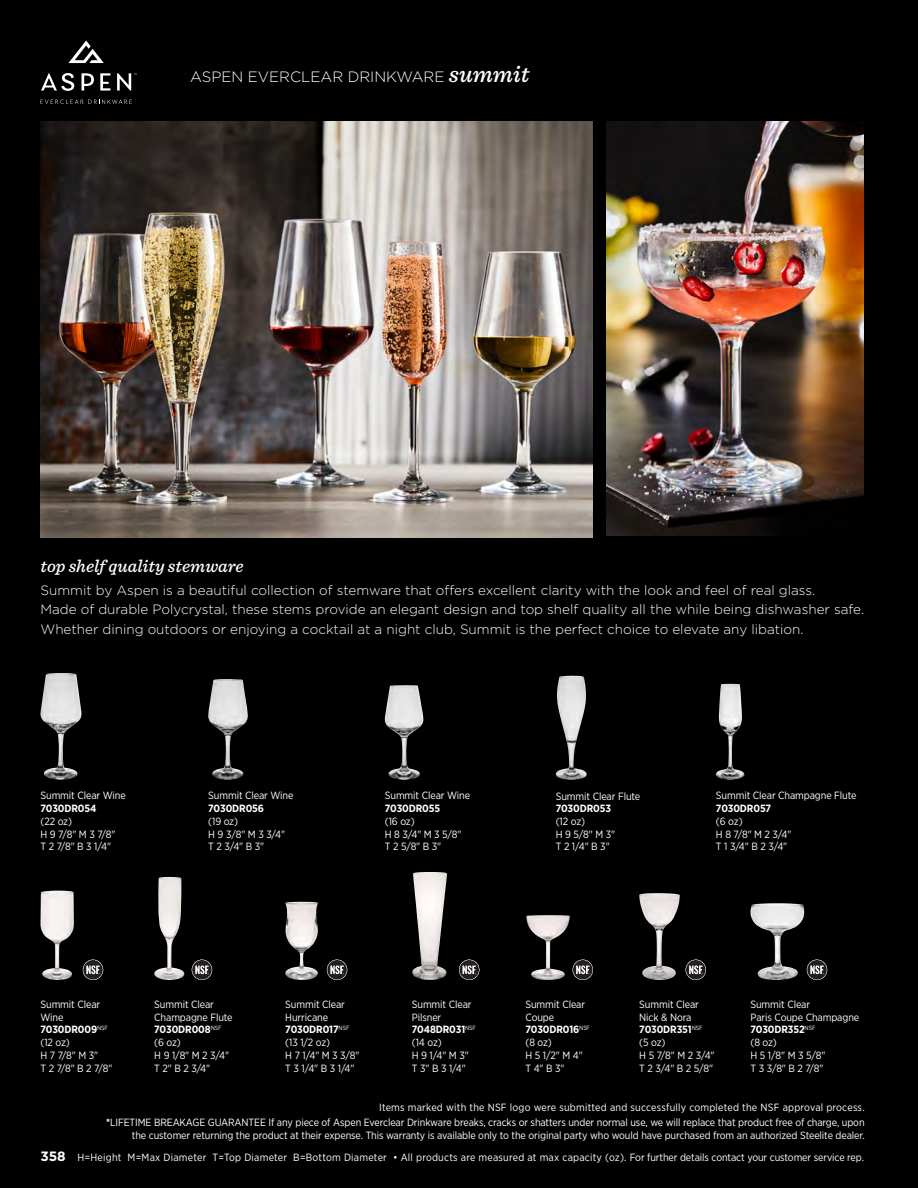
<style>
.page{position:relative;width:918px;height:1188px;background:#000}
.page>*{position:absolute;margin:0;border:0;box-sizing:border-box;transform-origin:0 0}
.t1{font:italic 500 18px "Sentinel";color:#fff}
.t2{font:300 15px "Gotham";color:#fff}
.t3{font:300 13.5px/19.5px "Gotham";color:#fff}
.t4{font:10.5px/12.8px "Gotham Narrow";letter-spacing:-.01em;color:#fff}
.t5{font:10.5px "Gotham Narrow";letter-spacing:.02em;color:#fff}
.t6{font:700 10.5px "Gotham Narrow";letter-spacing:-.01em;color:#fff}
.s1{font-family:"Sentinel";font-weight:500;font-style:italic;font-size:24px}
.s2{font-weight:700}
.s3{font-family:"Gotham";font-weight:700;font-size:13.5px}
</style>
<div class="page">
<img style="left:607px;top:122px;width:256px;height:413px">
<img style="left:556px;top:676px;width:31px;height:104px">
<img style="left:40px;top:673px;width:42px;height:107px">
<img style="left:385px;top:685px;width:39px;height:95px">
<img style="left:208px;top:679px;width:40px;height:101px">
<img style="left:716px;top:684px;width:28px;height:96px">
<img style="left:40px;top:122px;width:553px;height:415px">
<svg style="left:40px;top:100px;width:92px;height:4px"></svg>
<svg style="left:68px;top:41px;width:36px;height:22px"></svg>
<svg style="left:41px;top:73px;width:33px;height:18px"></svg>
<svg style="left:82px;top:73px;width:12px;height:18px"></svg>
<svg style="left:100px;top:73px;width:10px;height:18px"></svg>
<svg style="left:117px;top:73px;width:20px;height:18px"></svg>
<img style="left:154px;top:877px;width:30px;height:103px">
<img style="left:40px;top:891px;width:34px;height:89px">
<img style="left:526px;top:915px;width:44px;height:65px">
<img style="left:285px;top:902px;width:33px;height:78px">
<img style="left:639px;top:893px;width:41px;height:87px">
<img style="left:750px;top:903px;width:54px;height:77px">
<img style="left:412px;top:872px;width:35px;height:108px">
<svg style="left:327px;top:960px;width:20px;height:20px"></svg>
<svg style="left:192px;top:960px;width:20px;height:20px"></svg>
<svg style="left:83px;top:960px;width:20px;height:20px"></svg>
<svg style="left:573px;top:960px;width:20px;height:20px"></svg>
<svg style="left:459px;top:960px;width:20px;height:20px"></svg>
<svg style="left:686px;top:960px;width:20px;height:20px"></svg>
<svg style="left:807px;top:960px;width:20px;height:20px"></svg>
<h2 class="t2" style="left:190px;top:69px;width:341px">ASPEN EVERCLEAR DRINKWARE <span class="s1">summit</span></h2>
<h1 class="t1" style="left:41px;top:552px;width:205px">top shelf quality stemware</h1>
<p class="t3" style="left:41px;top:580px;width:825px">Summit by Aspen is a beautiful collection of stemware that offers excellent clarity with the look and feel of real glass.<br>Made of durable Polycrystal, these stems provide an elegant design and top shelf quality all the while being dishwasher safe.<br>Whether dining outdoors or enjoying a cocktail at a night club, Summit is the perfect choice to elevate any libation.</p>
<p class="t4" style="left:41px;top:789px;width:87px">Summit Clear Wine</p>
<p class="t6" style="left:41px;top:802px;width:58px">7030DR054</p>
<p class="t4" style="left:41px;top:815px;width:76px">(22 oz)<br>H 9 7/8" M 3 7/8"<br>T 2 7/8" B 3 1/4"</p>
<p class="t4" style="left:208px;top:789px;width:87px">Summit Clear Wine</p>
<p class="t6" style="left:208px;top:802px;width:57px">7030DR056</p>
<p class="t4" style="left:208px;top:815px;width:78px">(19 oz)<br>H 9 3/8" M 3 3/4"<br>T 2 3/4" B 3"</p>
<p class="t4" style="left:385px;top:789px;width:87px">Summit Clear Wine</p>
<p class="t6" style="left:385px;top:802px;width:57px">7030DR055</p>
<p class="t4" style="left:385px;top:815px;width:78px">(16 oz)<br>H 8 3/4" M 3 5/8"<br>T 2 5/8" B 3"</p>
<p class="t4" style="left:556px;top:789px;width:86px">Summit Clear Flute</p>
<p class="t6" style="left:556px;top:802px;width:57px">7030DR053</p>
<p class="t4" style="left:556px;top:815px;width:61px">(12 oz)<br>H 9 5/8" M 3"<br>T 2 1/4" B 3"</p>
<p class="t4" style="left:716px;top:789px;width:142px">Summit Clear Champagne Flute</p>
<p class="t6" style="left:716px;top:802px;width:57px">7030DR057</p>
<p class="t4" style="left:716px;top:815px;width:77px">(6 oz)<br>H 8 7/8" M 2 3/4"<br>T 1 3/4" B 2 3/4"</p>
<p class="t4" style="left:40px;top:998px;width:73px">Summit Clear<br>Wine<br><span class="s2">7030DR009</span><sup>NSF </sup>(12 oz)<br>H 7 7/8" M 3"<br>T 2 7/8" B 2 7/8"</p>
<p class="t4" style="left:525px;top:998px;width:66px">Summit Clear<br>Coupe<br><span class="s2">7030DR016</span><sup>NSF </sup>(8 oz)<br>H 5 1/2" M 4"<br>T 4" B 3"</p>
<p class="t4" style="left:285px;top:998px;width:76px">Summit Clear<br>Hurricane<br><span class="s2">7030DR017</span><sup>NSF </sup>(13 1/2 oz)<br>H 7 1/4" M 3 3/8"<br>T 3 1/4" B 3 1/4"</p>
<p class="t4" style="left:639px;top:998px;width:77px">Summit Clear<br>Nick &amp; Nora<br><span class="s2">7030DR351</span><sup>NSF<br></sup>(5 oz)<br>H 5 7/8" M 2 3/4"<br>T 2 3/4" B 2 5/8"</p>
<p class="t4" style="left:750px;top:998px;width:110px">Summit Clear<br>Paris Coupe Champagne<br><span class="s2">7030DR352</span><sup>NSF<br></sup>(8 oz)<br>H 5 1/8" M 3 5/8"<br>T 3 3/8" B 2 7/8"</p>
<p class="t4" style="left:154px;top:998px;width:80px">Summit Clear<br>Champagne Flute<br><span class="s2">7030DR008</span><sup>NSF </sup>(6 oz)<br>H 9 1/8" M 2 3/4"<br>T 2" B 2 3/4"</p>
<p class="t4" style="left:412px;top:998px;width:66px">Summit Clear<br>Pilsner<br><span class="s2">7048DR031</span><sup>NSF </sup>(14 oz)<br>H 9 1/4" M 3"<br>T 3" B 3 1/4"</p>
<p class="t5" style="left:379px;top:1101px;width:487px">Items marked with the NSF logo were submitted and successfully completed the NSF approval process.</p>
<p class="t4" style="left:106px;top:1116px;width:760px;text-align:right"><span class="s2">*</span>LIFETIME BREAKAGE GUARANTEE If any piece of Aspen Everclear Drinkware breaks, cracks or shatters under normal use, we will replace that product free of charge, upon the customer returning the product at their expense. This warranty is available only to the original party who would have purchased from an authorized Steelite dealer.</p>
<p class="t5" style="left:40px;top:1150px;width:825px"><span class="s3">358</span> H=Height M=Max Diameter T=Top Diameter B=Bottom Diameter • All products are measured at max capacity (oz). For further details contact your customer service rep.</p>
</div>
